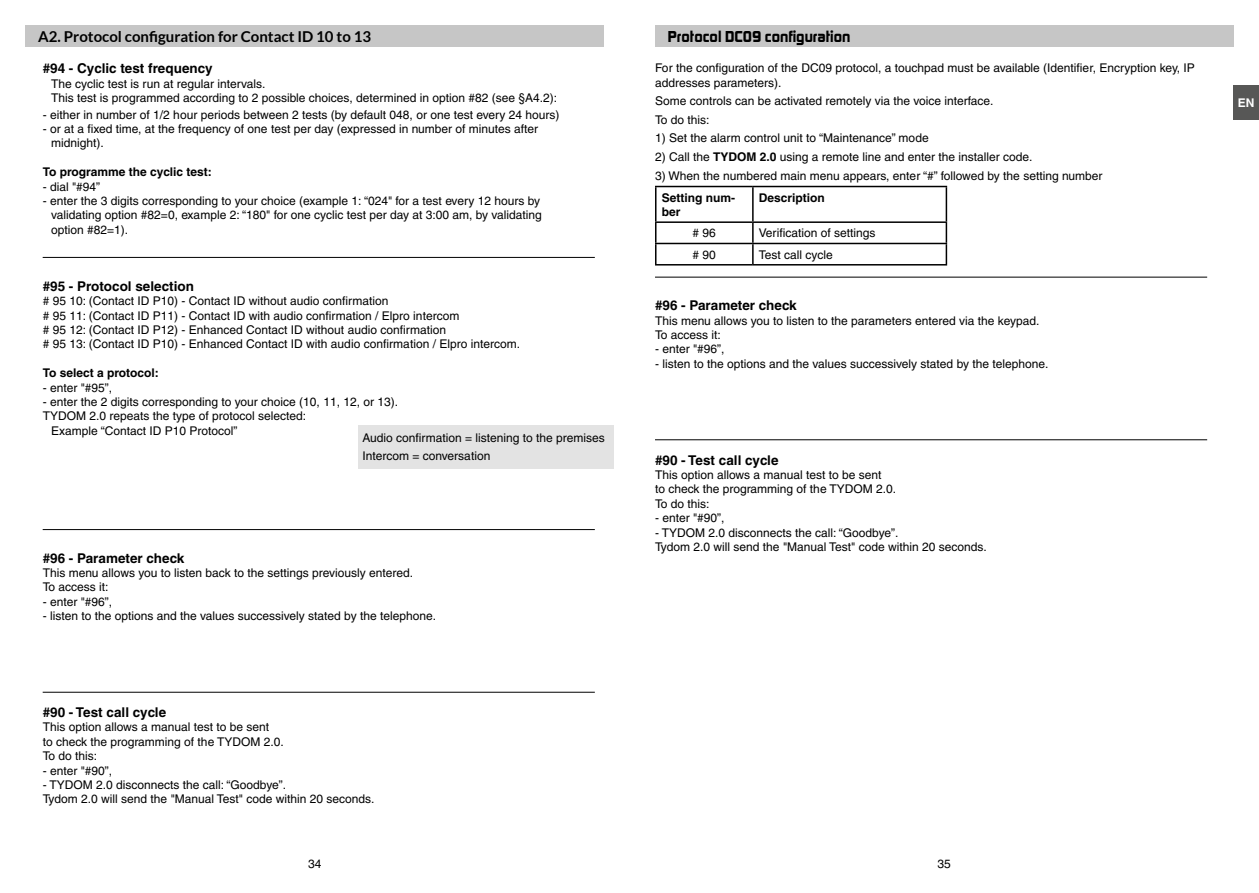
<style>
.page{position:relative;width:1259px;height:893px;background:#fff}
.page>*{position:absolute;margin:0;border:0;box-sizing:border-box;transform-origin:0 0}
.t1{font:700 16.5px "Digital Sans EF";color:#000}
.t2{font:700 15px "Lato";color:#000}
.t3{font:700 13.5px "Helvetica";color:#000}
.t4{font:12px/14.4px "Helvetica";color:#000}
.t5{font:700 12px/14.4px "Helvetica";color:#000}
.t6{font:700 12px "Helvetica";color:#fff}
.s1{font-weight:700}
</style>
<div class="page">
<div style="left:1233px;top:85px;width:26px;height:34px;background:#575756"></div>
<div style="left:26px;top:26px;width:578px;height:21px;background:#c6c6c6"></div>
<div style="left:358px;top:424px;width:256px;height:44px;background:#e3e3e3"></div>
<hr style="left:43px;top:257px;width:552px;height:1px;background:#000">
<hr style="left:43px;top:529px;width:552px;height:1px;background:#000">
<hr style="left:43px;top:692px;width:552px;height:1px;background:#000">
<div style="left:655px;top:26px;width:578px;height:21px;background:#c6c6c6"></div>
<hr style="left:655px;top:186px;width:98px;height:1px;background:#000">
<hr style="left:655px;top:187px;width:1px;height:34px;background:#000">
<hr style="left:753px;top:186px;width:194px;height:1px;background:#000">
<hr style="left:752px;top:187px;width:1px;height:34px;background:#000">
<hr style="left:945px;top:187px;width:2px;height:34px;background:#000">
<hr style="left:655px;top:221px;width:98px;height:2px;background:#000">
<hr style="left:753px;top:221px;width:194px;height:2px;background:#000">
<hr style="left:945px;top:223px;width:2px;height:20px;background:#000">
<hr style="left:655px;top:243px;width:98px;height:1px;background:#000">
<svg style="left:655px;top:223px;width:1px;height:41px"></svg>
<hr style="left:753px;top:243px;width:194px;height:1px;background:#000">
<svg style="left:752px;top:223px;width:1px;height:41px"></svg>
<hr style="left:945px;top:244px;width:2px;height:20px;background:#000">
<hr style="left:655px;top:264px;width:98px;height:2px;background:#000">
<hr style="left:753px;top:264px;width:194px;height:2px;background:#000">
<hr style="left:655px;top:277px;width:552px;height:1px;background:#000">
<hr style="left:655px;top:439px;width:552px;height:1px;background:#000">
<p class="t2" style="left:38px;top:28px;width:334px">A2. Protocol configuration for Contact ID 10 to 13</p>
<p class="t3" style="left:43px;top:60px;width:171px">#94 - Cyclic test frequency</p>
<p class="t4" style="left:51px;top:76px;width:507px">The cyclic test is run at regular intervals.<br>This test is programmed according to 2 possible choices, determined in option #82 (see §A4.2):</p>
<p class="t4" style="left:43px;top:107px;width:518px">- either in number of 1/2 hour periods between 2 tests (by default 048, or one test every 24 hours)</p>
<p class="t4" style="left:51px;top:122px;width:488px;text-indent:-9px">- or at a fixed time, at the frequency of one test per day (expressed in number of minutes after midnight).</p>
<p class="t5" style="left:43px;top:165px;width:171px">To programme the cyclic test:</p>
<p class="t4" style="left:43px;top:179px;width:59px">- dial "#94”</p>
<p class="t4" style="left:51px;top:194px;width:492px;text-indent:-9px">- enter the 3 digits corresponding to your choice (example 1: “024" for a test every 12 hours by validating option #82=0, example 2: “180" for one cyclic test per day at 3:00 am, by validating option #82=1).</p>
<p class="t3" style="left:43px;top:278px;width:153px">#95 - Protocol selection</p>
<p class="t4" style="left:43px;top:294px;width:479px"># 95 10: (Contact ID P10) - Contact ID without audio confirmation<br># 95 11: (Contact ID P11) - Contact ID with audio confirmation / Elpro intercom<br># 95 12: (Contact ID P12) - Enhanced Contact ID without audio confirmation<br># 95 13: (Contact ID P10) - Enhanced Contact ID with audio confirmation / Elpro intercom.</p>
<p class="t5" style="left:43px;top:366px;width:118px">To select a protocol:</p>
<p class="t4" style="left:43px;top:380px;width:71px">- enter "#95”,</p>
<p class="t4" style="left:43px;top:395px;width:357px">- enter the 2 digits corresponding to your choice (10, 11, 12, or 13).</p>
<p class="t4" style="left:43px;top:409px;width:265px">TYDOM 2.0 repeats the type of protocol selected:</p>
<p class="t4" style="left:51px;top:423px;width:188px">Example “Contact ID P10 Protocol”</p>
<p class="t4" style="left:362px;top:428px;width:244px;line-height:18.6px">Audio confirmation = listening to the premises<br>Intercom = conversation</p>
<p class="t3" style="left:43px;top:550px;width:143px">#96 - Parameter check</p>
<p class="t4" style="left:43px;top:566px;width:372px">This menu allows you to listen back to the settings previously entered.<br>To access it:</p>
<p class="t4" style="left:43px;top:594px;width:71px">- enter "#96”,</p>
<p class="t4" style="left:43px;top:609px;width:395px">- listen to the options and the values successively stated by the telephone.</p>
<p class="t3" style="left:43px;top:704px;width:125px">#90 - Test call cycle</p>
<p class="t4" style="left:43px;top:720px;width:243px">This option allows a manual test to be sent<br>to check the programming of the TYDOM 2.0.<br>To do this:</p>
<p class="t4" style="left:43px;top:763px;width:71px">- enter "#90”,</p>
<p class="t4" style="left:43px;top:778px;width:333px">- TYDOM 2.0 disconnects the call: “Goodbye”.<br>Tydom 2.0 will send the "Manual Test" code within 20 seconds.</p>
<h1 class="t1" style="left:668px;top:27px;width:184px">Protocol DC09 configuration</h1>
<p class="t4" style="left:655px;top:61px;width:541px">For the configuration of the DC09 protocol, a touchpad must be available (Identifier, Encryption key, IP addresses parameters).</p>
<p class="t4" style="left:655px;top:92px;width:340px;line-height:18.6px">Some controls can be activated remotely via the voice interface.<br>To do this:</p>
<p class="t4" style="left:655px;top:131px;width:275px">1) Set the alarm control unit to “Maintenance” mode</p>
<p class="t4" style="left:655px;top:150px;width:379px">2) Call the <span class="s1">TYDOM 2.0</span> using a remote line and enter the installer code.</p>
<p class="t4" style="left:655px;top:168px;width:449px">3) When the numbered main menu appears, enter “#” followed by the setting number</p>
<p class="t5" style="left:662px;top:190px;width:75px">Setting num&shy;ber</p>
<p class="t5" style="left:759px;top:190px;width:68px">Description</p>
<p class="t4" style="left:692px;top:226px;width:25px"># 96</p>
<p class="t4" style="left:759px;top:226px;width:118px">Verification of settings</p>
<p class="t4" style="left:692px;top:247px;width:25px"># 90</p>
<p class="t4" style="left:759px;top:247px;width:75px">Test call cycle</p>
<p class="t3" style="left:655px;top:297px;width:143px">#96 - Parameter check</p>
<p class="t4" style="left:655px;top:313px;width:386px">This menu allows you to listen to the parameters entered via the keypad.<br>To access it:</p>
<p class="t4" style="left:655px;top:342px;width:71px">- enter "#96”,</p>
<p class="t4" style="left:655px;top:356px;width:395px">- listen to the options and the values successively stated by the telephone.</p>
<p class="t3" style="left:655px;top:452px;width:125px">#90 - Test call cycle</p>
<p class="t4" style="left:655px;top:467px;width:243px">This option allows a manual test to be sent<br>to check the programming of the TYDOM 2.0.<br>To do this:</p>
<p class="t4" style="left:655px;top:511px;width:71px">- enter "#90”,</p>
<p class="t4" style="left:655px;top:525px;width:333px">- TYDOM 2.0 disconnects the call: “Goodbye”.<br>Tydom 2.0 will send the "Manual Test" code within 20 seconds.</p>
<p class="t4" style="left:308px;top:857px;width:15px">34</p>
<p class="t4" style="left:937px;top:857px;width:15px">35</p>
<p class="t6" style="left:1237px;top:95px;width:18px">EN</p>
</div>
